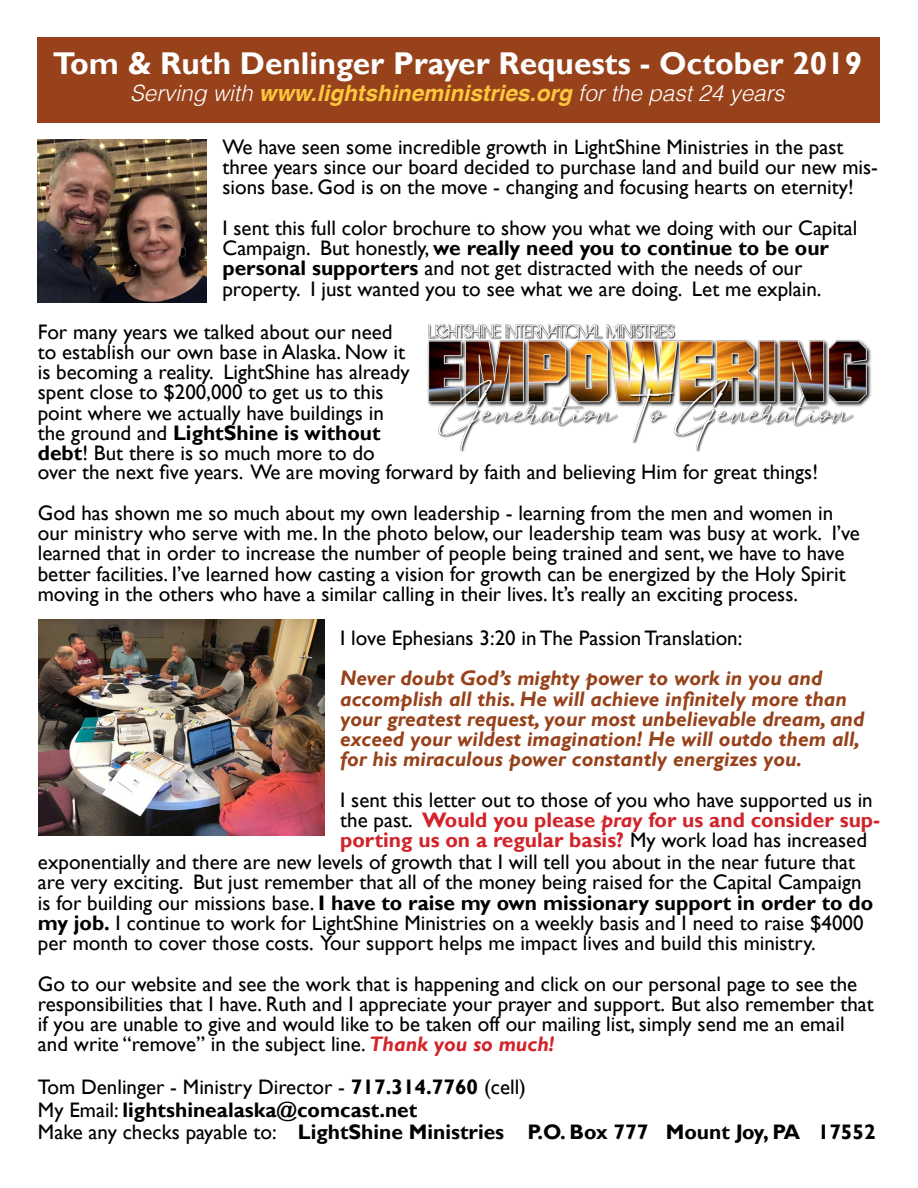
<style>
.page{position:relative;width:918px;height:1188px;background:#fff}
.page>*{position:absolute;margin:0;border:0;box-sizing:border-box;transform-origin:0 0}
.t1{font:700 31.5px "Gill Sans";color:#fff}
.t2{font:italic 300 22.5px "Helvetica";color:#fff}
.t3{font:21px/20.2px "Gill Sans";color:#000}
.t4{font:italic 700 21px/20.2px "Gill Sans";color:#97421a}
.t5{font:700 21px/22.5px "Gill Sans";color:#000}
.t6{font:700 21px "Gill Sans";color:#d2232a}
.s1{font-weight:700;color:#fdc73e}
.s2{font-weight:700}
.s3{font-weight:400;color:#000}
.s4{font-style:italic}
.s5{font-weight:400}
.s6{font-weight:700;font-style:italic;color:#d2232a}
</style>
<div class="page">
<div style="left:38px;top:38px;width:842px;height:85px;background:#97421a"></div>
<img style="left:38px;top:140px;width:169px;height:162px">
<img style="left:427px;top:324px;width:444px;height:128px">
<img style="left:38px;top:619px;width:287px;height:216px">
<h1 class="t1" style="left:53px;top:44px;width:811px">Tom &amp; Ruth Denlinger Prayer Requests - October 2019</h1>
<p class="t2" style="left:130px;top:73px;width:656px">Serving with <span class="s1">www.lightshineministries.org</span> for the past 24 years</p>
<p class="t3" style="left:222px;top:137px;width:657px">We have seen some incredible growth in LightShine Ministries in the past three years since our board decided to purchase land and build our new mis&shy;sions base. God is on the move - changing and focusing hearts on eternity!</p>
<p class="t3" style="left:222px;top:218px;width:637px">I sent this full color brochure to show you what we doing with our Capital Campaign. But honestly, <span class="s2">we really need you to continue to be our personal supporters</span> and not get distracted with the needs of our property. I just wanted you to see what we are doing. Let me explain.</p>
<p class="t3" style="left:38px;top:322px;width:782px">For many years we talked about our need<br>to establish our own base in Alaska. Now it<br>is becoming a reality. LightShine has already<br>spent close to $200,000 to get us to this<br>point where we actually have buildings in<br>the ground and <span class="s2">LightShine is without<br>debt</span>! But there is so much more to do<br>over the next five years. We are moving forward by faith and believing Him for great things!</p>
<p class="t3" style="left:38px;top:503px;width:824px">God has shown me so much about my own leadership - learning from the men and women in our ministry who serve with me. In the photo below, our leadership team was busy at work. I’ve learned that in order to increase the number of people being trained and sent, we have to have better facilities. I’ve learned how casting a vision for growth can be energized by the Holy Spirit moving in the others who have a similar calling in their lives. It’s really an exciting process.</p>
<p class="t3" style="left:340px;top:628px;width:404px">I love Ephesians 3:20 in The Passion Translation:</p>
<p class="t4" style="left:340px;top:669px;width:526px">Never doubt God’s mighty power to work in you and accomplish all this. He will achieve infinitely more than your greatest request, your most unbelievable dream, and exceed your wildest imagination! He will outdo them all, for his miraculous power constantly energizes you.</p>
<p class="t3" style="left:340px;top:790px;width:534px">I sent this letter out to those of you who have supported us in</p>
<p class="t6" style="left:340px;top:807px;width:541px"><span class="s3">the past.</span> Would you please <span class="s4">pray</span> for us and consider sup-</p>
<p class="t6" style="left:340px;top:828px;width:528px">porting us on a regular basis? <span class="s3">My work load has increased</span></p>
<p class="t3" style="left:38px;top:852px;width:819px">exponentially and there are new levels of growth that I will tell you about in the near future that</p>
<p class="t3" style="left:38px;top:873px;width:825px">are very exciting. But just remember that all of the money being raised for the Capital Campaign</p>
<p class="t5" style="left:38px;top:892px;width:837px"><span class="s5">is for building our missions base.</span> I have to raise my own missionary support in order to do</p>
<p class="t3" style="left:38px;top:913px;width:827px"><span class="s2">my job.</span> I continue to work for LightShine Ministries on a weekly basis and I need to raise $4000</p>
<p class="t3" style="left:38px;top:933px;width:779px">per month to cover those costs. Your support helps me impact lives and build this ministry.</p>
<p class="t3" style="left:38px;top:974px;width:837px">Go to our website and see the work that is happening and click on our personal page to see the responsibilities that I have. Ruth and I appreciate your prayer and support. But also remember that if you are unable to give and would like to be taken off our mailing list, simply send me an email and write “remove” in the subject line. <span class="s6">Thank you so much!</span></p>
<p class="t5" style="left:38px;top:1076px;width:839px"><span class="s5">Tom Denlinger - Ministry Director -</span> 717.314.7760 <span class="s5">(cell)<br>My Email:</span> lightshinealaska@comcast.net<br><span class="s5">Make any checks payable to:</span> LightShine Ministries P.O. Box 777 Mount Joy, PA 17552</p>
</div>
